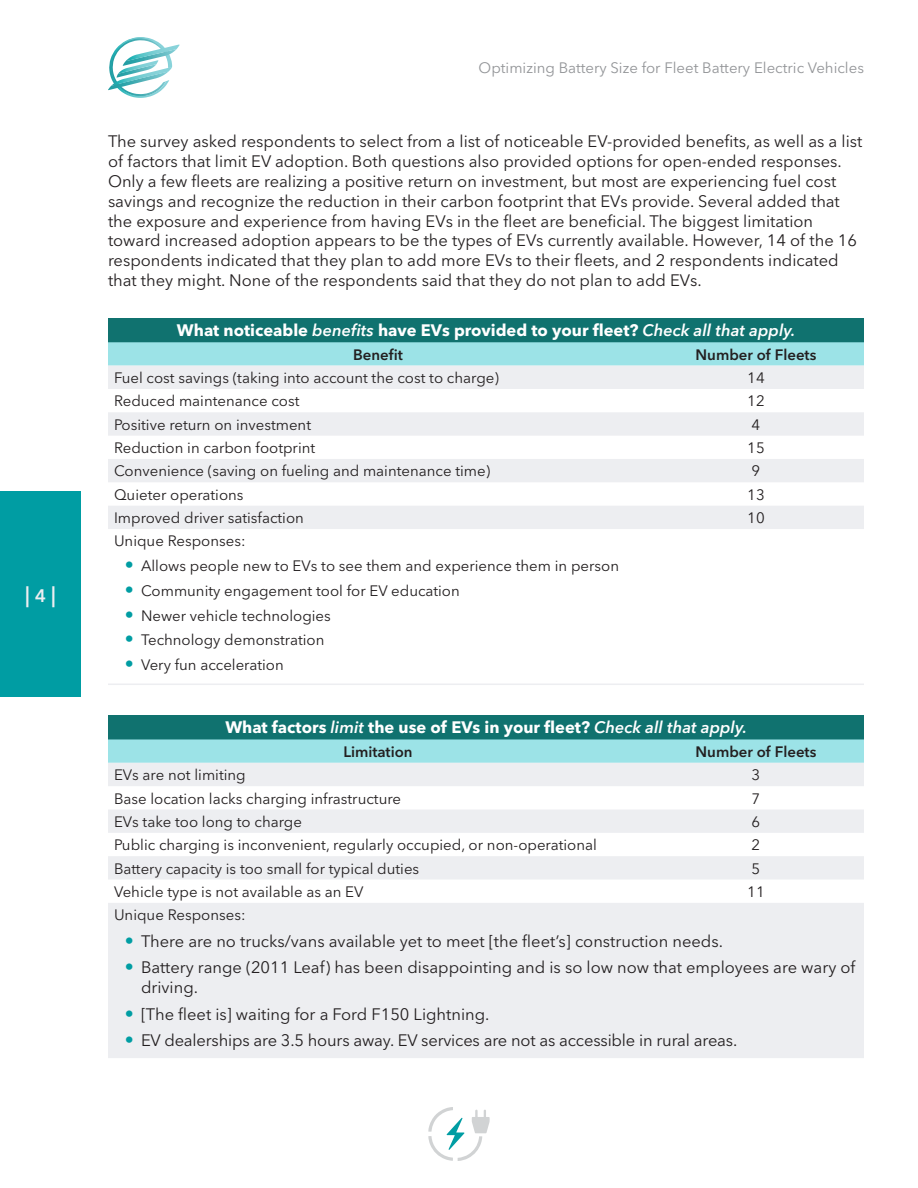
<style>
.page{position:relative;width:918px;height:1188px;background:#fff}
.page>*{position:absolute;margin:0;border:0;box-sizing:border-box;transform-origin:0 0}
.t1{font:600 21px "Avenir Next LT Pro";color:#edeef1}
.Body_Text{font:16.5px/19.8px "Avenir Next LT Pro";color:#231f20}
.Body_Text-2{font:700 16.5px "Avenir Next LT Pro";color:#fff}
.Body_Text-3{font:15px "Avenir Next LT Pro";color:#231f20}
.t2{font:15px "Avenir Next LT Pro";color:#939598}
.Body_Text-4{font:600 15px "Avenir Next LT Pro";color:#231f20}
.s1{font-size:18px}
.s2{font-weight:600;font-style:italic}
.s3{font-size:18px;color:#009da3}
</style>
<div class="page">
<svg style="left:108px;top:37px;width:72px;height:61px"></svg>
<div style="left:0;top:491px;width:81px;height:206px;background:#009da3"></div>
<svg style="left:428px;top:1107px;width:62px;height:54px"></svg>
<div style="left:108px;top:715px;width:756px;height:24px;background:#10726f"></div>
<svg style="left:108px;top:739px;width:756px;height:24px;background:#9ae0e4"></svg>
<svg style="left:108px;top:763px;width:756px;height:295px;fill:#edeef1"></svg>
<div style="left:108px;top:318px;width:756px;height:24px;background:#10726f"></div>
<svg style="left:108px;top:342px;width:756px;height:24px;background:#9ce2e5"></svg>
<svg style="left:108px;top:366px;width:756px;height:163px;fill:#edeef1"></svg>
<hr style="left:108px;top:684px;width:540px;height:1px;background:#edeef1">
<hr style="left:648px;top:684px;width:216px;height:1px;background:#edeef1">
<p class="t1" style="left:25px;top:582px;width:32px">| <span class="s1">4</span> |</p>
<p class="t2" style="left:479px;top:59px;width:387px">Optimizing Battery Size for Fleet Battery Electric Vehicles</p>
<p class="Body_Text" style="left:108px;top:132px;width:756px">The survey asked respondents to select from a list of noticeable EV-provided benefits, as well as a list of factors that limit EV adoption. Both questions also provided options for open-ended responses.<br>Only a few fleets are realizing a positive return on investment, but most are experiencing fuel cost savings and recognize the reduction in their carbon footprint that EVs provide. Several added that the exposure and experience from having EVs in the fleet are beneficial. The biggest limitation toward increased adoption appears to be the types of EVs currently available. However, 14 of the 16 respondents indicated that they plan to add more EVs to their fleets, and 2 respondents indicated that they might. None of the respondents said that they do not plan to add EVs.</p>
<p class="Body_Text-2" style="left:177px;top:320px;width:620px">What noticeable <span class="s2">benefits</span> have EVs provided to your fleet? <span class="s2">Check all that apply.</span></p>
<p class="Body_Text-4" style="left:353px;top:345px;width:51px">Benefit</p>
<p class="Body_Text-4" style="left:696px;top:345px;width:122px">Number of Fleets</p>
<p class="Body_Text-3" style="left:114px;top:369px;width:386px">Fuel cost savings (taking into account the cost to charge)</p>
<p class="Body_Text-3" style="left:747px;top:369px;width:19px">14</p>
<p class="Body_Text-3" style="left:114px;top:392px;width:187px">Reduced maintenance cost</p>
<p class="Body_Text-3" style="left:747px;top:392px;width:19px">12</p>
<p class="Body_Text-3" style="left:114px;top:415px;width:199px">Positive return on investment</p>
<p class="Body_Text-3" style="left:752px;top:415px;width:10px">4</p>
<p class="Body_Text-3" style="left:114px;top:439px;width:203px">Reduction in carbon footprint</p>
<p class="Body_Text-3" style="left:747px;top:439px;width:19px">15</p>
<p class="Body_Text-3" style="left:114px;top:462px;width:378px">Convenience (saving on fueling and maintenance time)</p>
<p class="Body_Text-3" style="left:752px;top:462px;width:10px">9</p>
<p class="Body_Text-3" style="left:114px;top:485px;width:131px">Quieter operations</p>
<p class="Body_Text-3" style="left:747px;top:485px;width:19px">13</p>
<p class="Body_Text-3" style="left:114px;top:509px;width:191px">Improved driver satisfaction</p>
<p class="Body_Text-3" style="left:747px;top:509px;width:19px">10</p>
<p class="Body_Text-3" style="left:114px;top:532px;width:133px">Unique Responses:</p>
<p class="Body_Text-3" style="left:125px;top:557px;width:496px"><span class="s3">•</span> Allows people new to EVs to see them and experience them in person</p>
<p class="Body_Text-3" style="left:125px;top:582px;width:337px"><span class="s3">•</span> Community engagement tool for EV education</p>
<p class="Body_Text-3" style="left:125px;top:606px;width:208px"><span class="s3">•</span> Newer vehicle technologies</p>
<p class="Body_Text-3" style="left:125px;top:631px;width:201px"><span class="s3">•</span> Technology demonstration</p>
<p class="Body_Text-3" style="left:125px;top:656px;width:160px"><span class="s3">•</span> Very fun acceleration</p>
<p class="Body_Text-2" style="left:225px;top:718px;width:523px">What factors <span class="s2">limit</span> the use of EVs in your fleet? <span class="s2">Check all that apply.</span></p>
<p class="Body_Text-4" style="left:343px;top:742px;width:71px">Limitation</p>
<p class="Body_Text-4" style="left:696px;top:742px;width:122px">Number of Fleets</p>
<p class="Body_Text-3" style="left:114px;top:766px;width:133px">EVs are not limiting</p>
<p class="Body_Text-3" style="left:752px;top:766px;width:10px">3</p>
<p class="Body_Text-3" style="left:114px;top:789px;width:289px">Base location lacks charging infrastructure</p>
<p class="Body_Text-3" style="left:752px;top:789px;width:10px">7</p>
<p class="Body_Text-3" style="left:114px;top:813px;width:189px">EVs take too long to charge</p>
<p class="Body_Text-3" style="left:752px;top:813px;width:10px">6</p>
<p class="Body_Text-3" style="left:114px;top:836px;width:484px">Public charging is inconvenient, regularly occupied, or non-operational</p>
<p class="Body_Text-3" style="left:752px;top:836px;width:10px">2</p>
<p class="Body_Text-3" style="left:114px;top:859px;width:307px">Battery capacity is too small for typical duties</p>
<p class="Body_Text-3" style="left:752px;top:859px;width:10px">5</p>
<p class="Body_Text-3" style="left:114px;top:883px;width:251px">Vehicle type is not available as an EV</p>
<p class="Body_Text-3" style="left:747px;top:883px;width:19px">11</p>
<p class="Body_Text-3" style="left:114px;top:906px;width:133px">Unique Responses:</p>
<p class="Body_Text" style="left:125px;top:931px;width:600px"><span class="s3">•</span> There are no trucks/vans available yet to meet [the fleet’s] construction needs.</p>
<p class="Body_Text" style="left:141px;top:958px;width:716px;text-indent:-16px"><span class="s3">•</span> Battery range (2011 Leaf) has been disappointing and is so low now that employees are wary of driving.</p>
<p class="Body_Text" style="left:125px;top:1004px;width:366px"><span class="s3">•</span> [The fleet is] waiting for a Ford F150 Lightning.</p>
<p class="Body_Text" style="left:125px;top:1030px;width:614px"><span class="s3">•</span> EV dealerships are 3.5 hours away. EV services are not as accessible in rural areas.</p>
</div>
